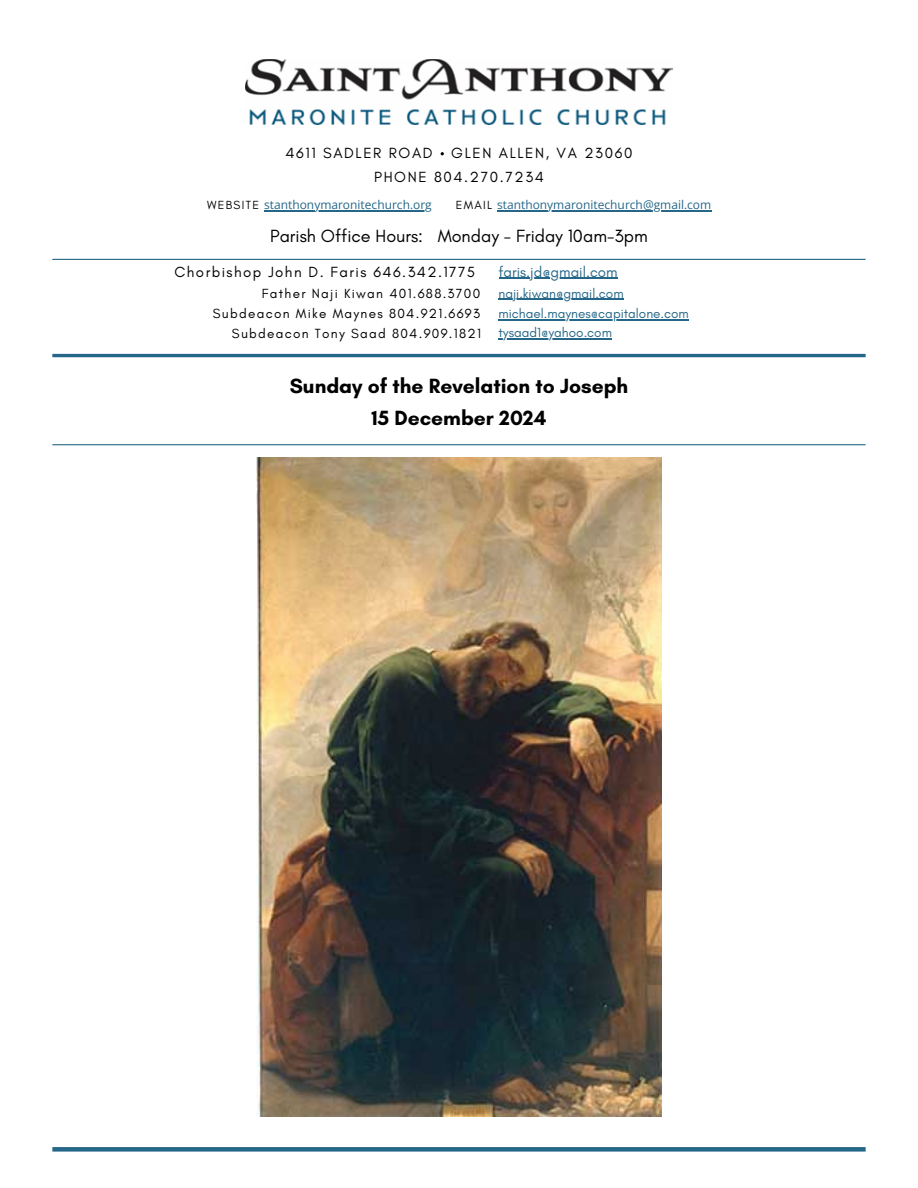
<style>
.page{position:relative;width:918px;height:1188px;background:#fff}
.page>*{position:absolute;margin:0;border:0;box-sizing:border-box;transform-origin:0 0}
.t1{font:700 21px/31.5px "Glacial Indifference";color:#000;text-align:center}
.t2{font:18px "Glacial Indifference";color:#000}
.t3{font:15px "Glacial Indifference";letter-spacing:.11em;color:#000}
.t4{font:15px "Glacial Indifference";color:#256788}
.t5{font:13.5px "Glacial Indifference";letter-spacing:.095em;color:#000}
.t6{font:13.5px "Glacial Indifference";color:#256788}
.t7{font:12px "Open Sans";color:#256788}
.s1{font-family:"Glacial Indifference";color:#000}
</style>
<div class="page">
<img style="left:245px;top:59px;width:428px;height:65px">
<hr style="left:264px;top:210px;width:168px;height:1px;background:#256788">
<hr style="left:497px;top:210px;width:214px;height:1px;background:#256788">
<hr style="left:52px;top:259px;width:814px;height:1px;background:#256788">
<hr style="left:52px;top:354px;width:814px;height:3px;background:#256788">
<div style="left:52px;top:1147px;width:814px;height:5px;background:#256788"></div>
<hr style="left:52px;top:444px;width:814px;height:1px;background:#256788">
<img style="left:257px;top:458px;width:405px;height:659px">
<hr style="left:499px;top:278px;width:119px;height:1px;background:#256788">
<hr style="left:499px;top:299px;width:125px;height:1px;background:#256788">
<hr style="left:499px;top:319px;width:190px;height:1px;background:#256788">
<hr style="left:499px;top:338px;width:113px;height:1px;background:#256788">
<p class="t3" style="left:286px;top:144px;width:348px">4611 SADLER ROAD GLEN ALLEN, VA 23060</p>
<h3 class="t3" style="left:374px;top:167px;width:171px">PHONE 804.270.7234</h3>
<h3 class="t7" style="left:207px;top:197px;width:226px"><span class="s1">WEBSITE</span> stanthonymaronitechurch.org</h3>
<h6 class="t7" style="left:456px;top:197px;width:257px"><span class="s1">EMAIL</span> stanthonymaronitechurch@gmail.com</h6>
<p class="t2" style="left:270px;top:225px;width:379px">Parish Office Hours: Monday - Friday 10am-3pm</p>
<h2 class="t4" style="left:499px;top:262px;width:120px">faris.jd@gmail.com</h2>
<p class="t6" style="left:499px;top:285px;width:127px">naji.kiwan@gmail.com</p>
<h4 class="t6" style="left:499px;top:305px;width:192px">michael.maynes@capitalone.com</h4>
<h5 class="t3" style="left:175px;top:262px;width:302px">Chorbishop John D. Faris 646.342.1775</h5>
<h5 class="t5" style="left:262px;top:285px;width:220px">Father Naji Kiwan 401.688.3700</h5>
<h5 class="t5" style="left:213px;top:305px;width:269px">Subdeacon Mike Maynes 804.921.6693</h5>
<h4 class="t5" style="left:232px;top:326px;width:250px">Subdeacon Tony Saad 804.909.1821</h4>
<h5 class="t6" style="left:499px;top:324px;width:115px">tysaad1@yahoo.com</h5>
<h5 class="t1" style="left:290px;top:370px;width:340px">Sunday of the Revelation to Joseph<br>15 December 2024</h5>
</div>
